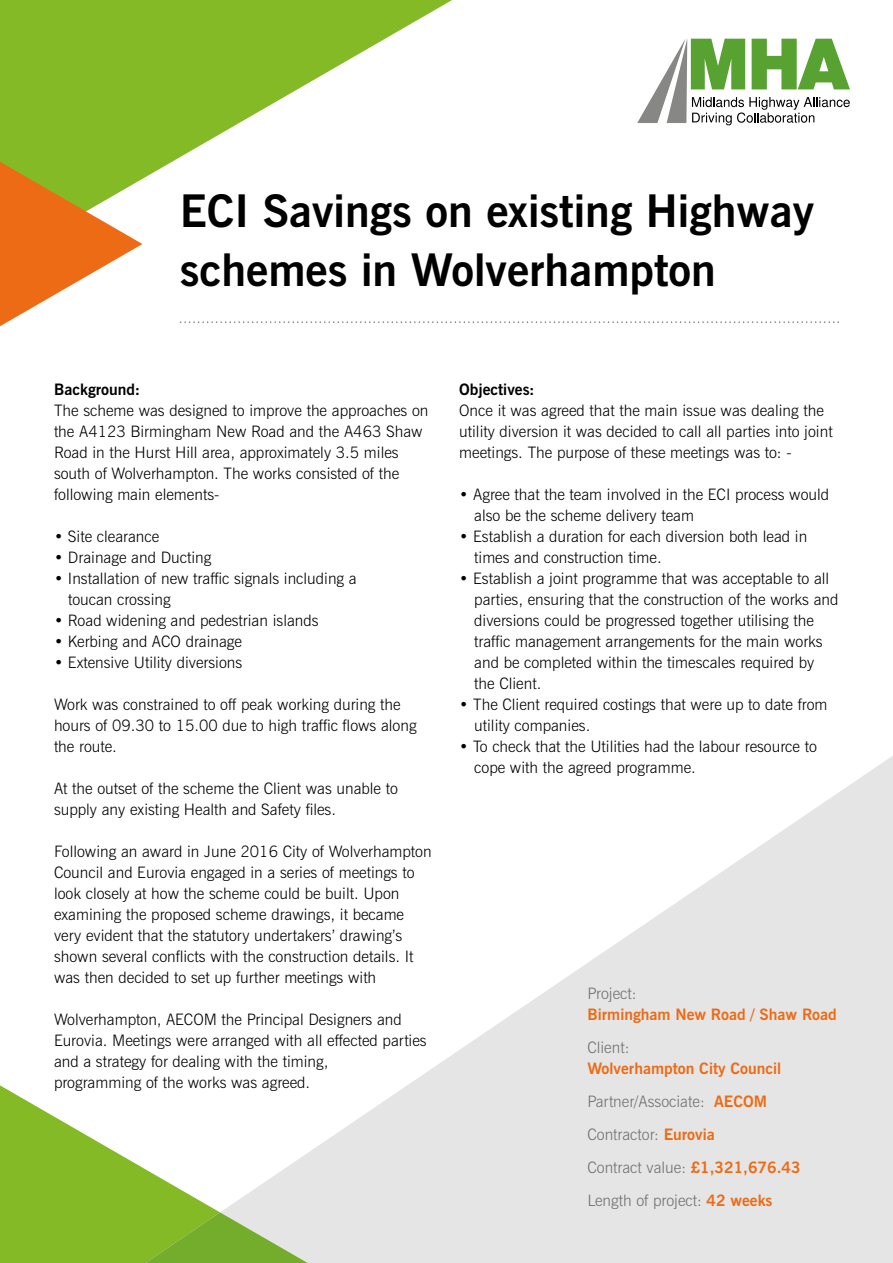
<style>
.page{position:relative;width:893px;height:1263px;background:#fff}
.page>*{position:absolute;margin:0;border:0;box-sizing:border-box;transform-origin:0 0}
.t1{font:700 44.85px/59.8px "News Gothic BT";color:#000}
.t2{font:300 15.75px/21px "News Gothic BT";color:#000}
.t3{font:300 15.75px/33px "News Gothic BT";color:#707070}
.t4{font:700 15.75px "News Gothic BT";color:#ed6b15}
.t5{font:700 15.75px "News Gothic BT";color:#000}
.s1{font-weight:700;color:#ed6b15}
</style>
<div class="page">
<svg style="left:0;top:0;width:452px;height:245px"></svg>
<svg style="left:180px;top:321px;width:659px;height:2px"></svg>
<svg style="left:637px;top:38px;width:213px;height:87px"></svg>
<svg style="left:0;top:141px;width:142px;height:186px"></svg>
<svg style="left:308px;top:756px;width:585px;height:507px;fill:#e5e5e5"></svg>
<svg style="left:0;top:1085px;width:308px;height:178px"></svg>
<h1 class="t1" style="left:180px;top:180px;width:636px">ECI Savings on existing Highway schemes in Wolverhampton</h1>
<p class="t5" style="left:54px;top:380px;width:88px">Background:</p>
<p class="t2" style="left:54px;top:400px;width:376px">The scheme was designed to improve the approaches on the A4123 Birmingham New Road and the A463 Shaw Road in the Hurst Hill area, approximately 3.5 miles south of Wolverhampton. The works consisted of the following main elements-</p>
<p class="t2" style="left:54px;top:526px;width:107px">• Site clearance</p>
<p class="t2" style="left:54px;top:547px;width:159px">• Drainage and Ducting</p>
<p class="t2" style="left:68px;top:568px;width:290px;text-indent:-14px">• Installation of new traffic signals including a toucan crossing</p>
<p class="t2" style="left:54px;top:610px;width:266px">• Road widening and pedestrian islands</p>
<p class="t2" style="left:54px;top:631px;width:190px">• Kerbing and ACO drainage</p>
<p class="t2" style="left:54px;top:652px;width:190px">• Extensive Utility diversions</p>
<p class="t2" style="left:54px;top:694px;width:364px">Work was constrained to off peak working during the hours of 09.30 to 15.00 due to high traffic flows along the route.</p>
<p class="t2" style="left:54px;top:778px;width:345px">At the outset of the scheme the Client was unable to supply any existing Health and Safety files.</p>
<p class="t2" style="left:54px;top:841px;width:379px">Following an award in June 2016 City of Wolverhampton Council and Eurovia engaged in a series of meetings to look closely at how the scheme could be built. Upon examining the proposed scheme drawings, it became very evident that the statutory undertakers’ drawing’s shown several conflicts with the construction details. It was then decided to set up further meetings with</p>
<p class="t2" style="left:54px;top:1009px;width:374px">Wolverhampton, AECOM the Principal Designers and Eurovia. Meetings were arranged with all effected parties and a strategy for dealing with the timing,<br>programming of the works was agreed.</p>
<p class="t5" style="left:459px;top:380px;width:77px">Objectives:</p>
<p class="t2" style="left:459px;top:400px;width:375px">Once it was agreed that the main issue was dealing the utility diversion it was decided to call all parties into joint meetings. The purpose of these meetings was to: -</p>
<p class="t2" style="left:474px;top:484px;width:356px;text-indent:-15px">• Agree that the team involved in the ECI process would also be the scheme delivery team</p>
<p class="t2" style="left:474px;top:526px;width:335px;text-indent:-15px">• Establish a duration for each diversion both lead in times and construction time.</p>
<p class="t2" style="left:474px;top:568px;width:366px;text-indent:-15px">• Establish a joint programme that was acceptable to all parties, ensuring that the construction of the works and diversions could be progressed together utilising the traffic management arrangements for the main works and be completed within the timescales required by the Client.</p>
<p class="t2" style="left:474px;top:694px;width:355px;text-indent:-15px">• The Client required costings that were up to date from utility companies.</p>
<p class="t2" style="left:474px;top:736px;width:344px;text-indent:-15px">• To check that the Utilities had the labour resource to cope with the agreed programme.</p>
<p class="t3" style="left:587px;top:976px;width:51px">Project:</p>
<p class="t4" style="left:587px;top:1004px;width:251px">Birmingham New Road / Shaw Road</p>
<p class="t3" style="left:587px;top:1030px;width:44px">Client:</p>
<p class="t3" style="left:587px;top:1051px;width:215px"><span class="s1">Wolverhampton City Council<br></span>Partner/Associate: <span class="s1">AECOM<br></span>Contractor: <span class="s1">Eurovia<br></span>Contract value: <span class="s1">£1,321,676.43<br></span>Length of project: <span class="s1">42 weeks</span></p>
</div>
